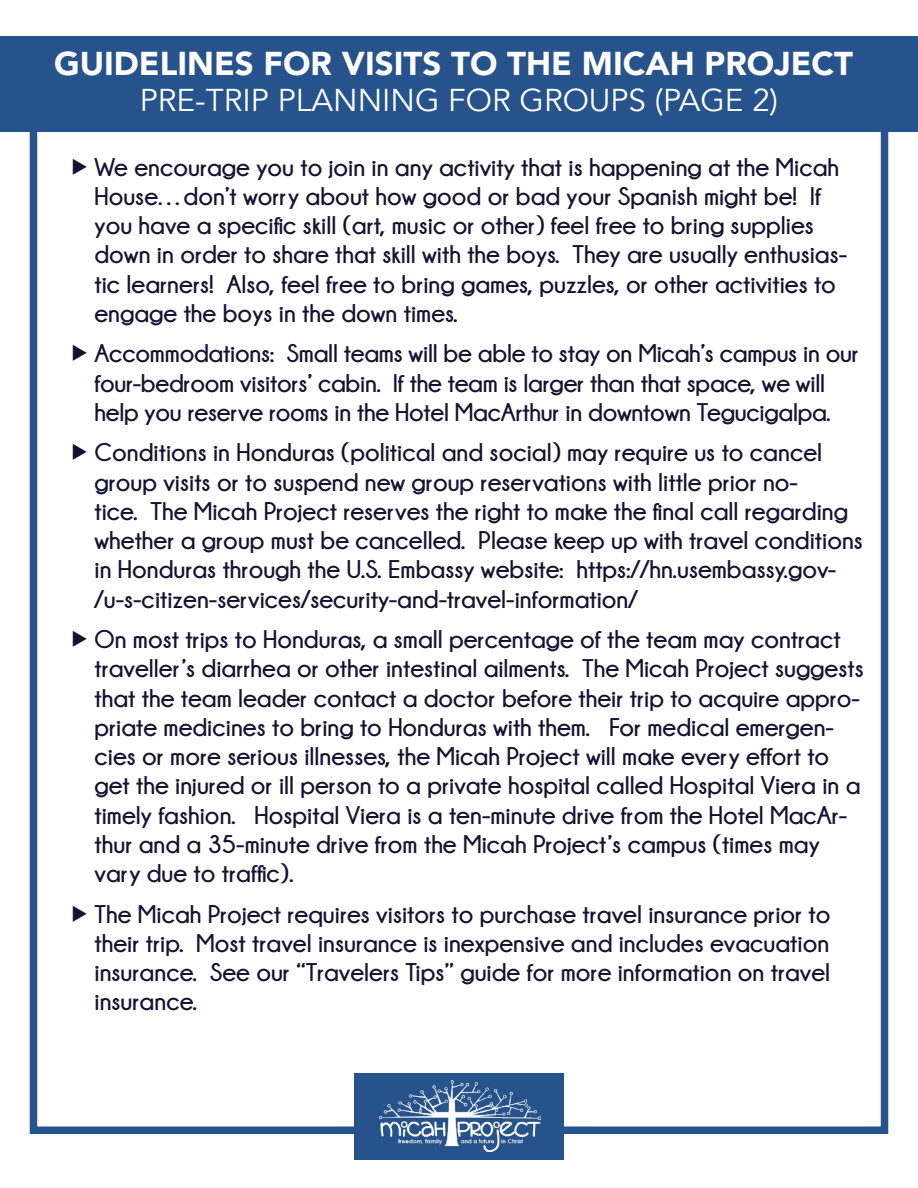
<style>
.page{position:relative;width:918px;height:1188px;background:#fff}
.page>*{position:absolute;margin:0;border:0;box-sizing:border-box;transform-origin:0 0}
.t1{font:900 33px "Avenir";color:#fff}
.t2{font:31.5px "Avenir";color:#fff}
.t3{font:700 25.5px/29.2px "Champagne&Limousines";color:#141230}
</style>
<div class="page">
<div style="left:30px;top:74px;width:858px;height:1060px;border:8px solid #27538c"></div>
<div style="left:0;top:37px;width:918px;height:95px;background:#27538c"></div>
<div style="left:354px;top:1074px;width:210px;height:86px;background:#27538c"></div>
<img style="left:378px;top:1080px;width:163px;height:71px">
<p class="t1" style="left:54px;top:35px;width:801px">GUIDELINES FOR VISITS TO THE MICAH PROJECT</p>
<p class="t2" style="left:140px;top:81px;width:640px">PRE-TRIP PLANNING FOR GROUPS (PAGE 2)</p>
<p class="t3" style="left:95px;top:152px;width:754px">We encourage you to join in any activity that is happening at the Micah House…don’t worry about how good or bad your Spanish might be! If you have a specific skill (art, music or other) feel free to bring supplies down in order to share that skill with the boys. They are usually enthusias&shy;tic learners! Also, feel free to bring games, puzzles, or other activities to engage the boys in the down times.</p>
<p class="t3" style="left:95px;top:339px;width:766px">Accommodations: Small teams will be able to stay on Micah’s campus in our four-bedroom visitors’ cabin. If the team is larger than that space, we will help you reserve rooms in the Hotel MacArthur in downtown Tegucigalpa.</p>
<p class="t3" style="left:95px;top:438px;width:770px">Conditions in Honduras (political and social) may require us to cancel group visits or to suspend new group reservations with little prior no-<br>tice. The Micah Project reserves the right to make the final call regarding whether a group must be cancelled. Please keep up with travel conditions in Honduras through the U.S. Embassy website: https://hn.usembassy.gov-/u-s-citizen-services/security-and-travel-information/</p>
<p class="t3" style="left:95px;top:624px;width:771px">On most trips to Honduras, a small percentage of the team may contract traveller’s diarrhea or other intestinal ailments. The Micah Project suggests that the team leader contact a doctor before their trip to acquire appro&shy;priate medicines to bring to Honduras with them. For medical emergen&shy;cies or more serious illnesses, the Micah Project will make every effort to get the injured or ill person to a private hospital called Hospital Viera in a timely fashion. Hospital Viera is a ten-minute drive from the Hotel MacAr&shy;thur and a 35-minute drive from the Micah Project’s campus (times may vary due to traffic).</p>
<p class="t3" style="left:95px;top:899px;width:738px;text-align:justify">The Micah Project requires visitors to purchase travel insurance prior to their trip. Most travel insurance is inexpensive and includes evacuation insurance. See our “Travelers Tips” guide for more information on travel insurance.</p>
</div>
